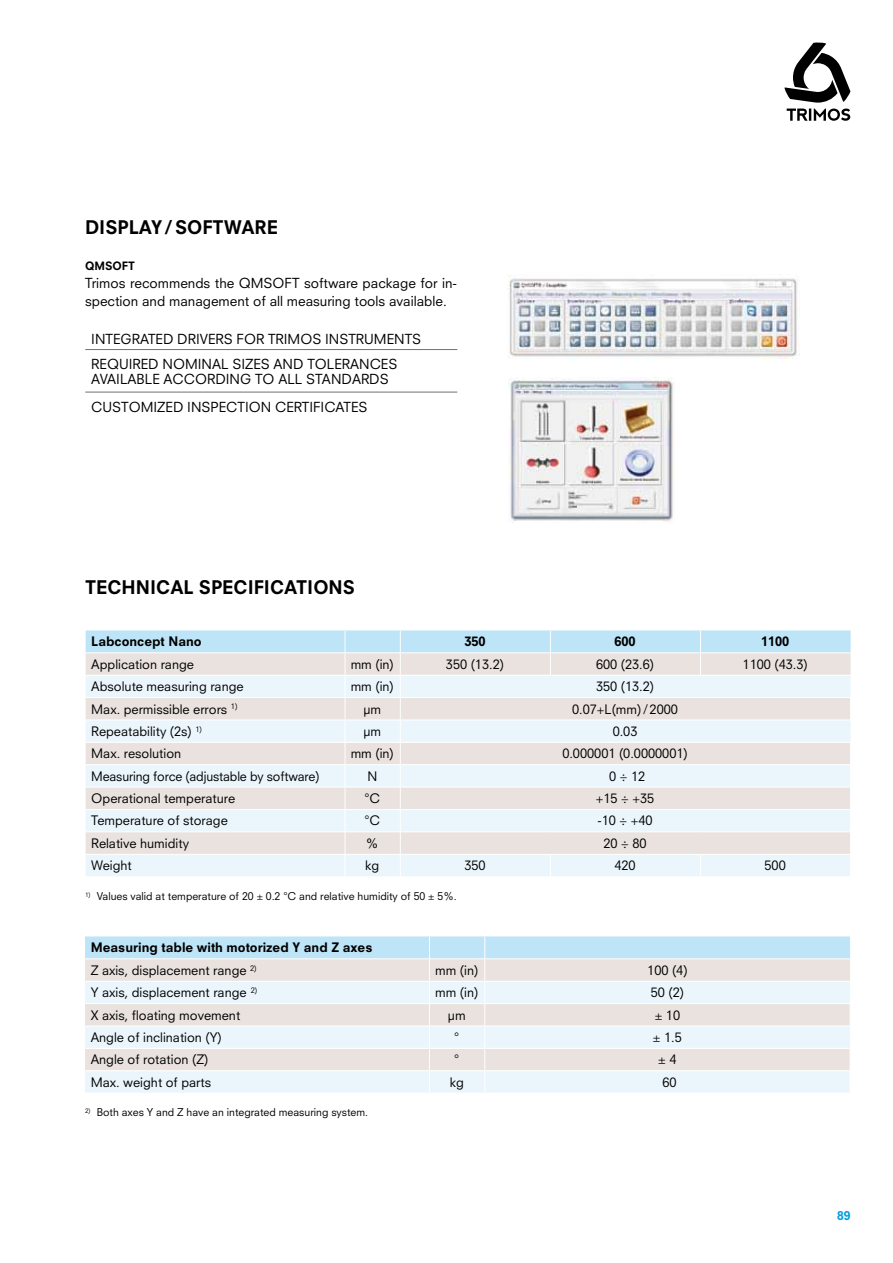
<style>
.page{position:relative;width:893px;height:1263px;background:#fff}
.page>*{position:absolute;margin:0;border:0;box-sizing:border-box;transform-origin:0 0}
.t1{font:800 18.3px "Neuzeit S";color:#000}
.t2{font:13.5px/25.5px "Neuzeit S";color:#000}
.t3{font:12.75px "Neuzeit S";color:#000}
.t4{font:800 12.75px/22.5px "Neuzeit S";color:#000}
.t5{font:800 12px "Neuzeit S";color:#009ee0}
.t6{font:800 11.25px "Neuzeit S";color:#000}
.t7{font:10.5px "Neuzeit S";color:#000}
.s1{font-weight:400}
</style>
<div class="page">
<svg style="left:784px;top:42px;width:66px;height:79px"></svg>
<img style="left:507px;top:274px;width:292px;height:84px">
<img style="left:508px;top:377px;width:167px;height:146px">
<svg style="left:86px;top:630px;width:765px;height:246px;background:#e7ecee"></svg>
<svg style="left:85px;top:936px;width:765px;height:157px;background:#e4ebef"></svg>
<hr style="left:85px;top:1025px;width:344px;height:1px;background:#fff">
<hr style="left:429px;top:1025px;width:56px;height:1px;background:#fff">
<hr style="left:485px;top:1025px;width:365px;height:1px;background:#fff">
<hr style="left:85px;top:349px;width:372px;height:1px;background:#707172">
<hr style="left:85px;top:392px;width:372px;height:1px;background:#707172">
<h1 class="t1" style="left:85px;top:216px;width:192px">display/ software</h1>
<p class="t6" style="left:85px;top:259px;width:36px">QMSOFT</p>
<p class="t2" style="left:85px;top:274px;width:374px;line-height:18px">Trimos recommends the QMSOFT software package for in&shy;spection and management of all measuring tools available.</p>
<p class="t2" style="left:91px;top:326px;width:331px">INTEGRATED DRIVERS FOR TRIMOS INSTRUMENTS<br>REQUIRED NOMINAL SIZES AND TOLERANCES</p>
<p class="t2" style="left:91px;top:365px;width:299px;line-height:27.5px">AVAILABLE ACCORDING TO ALL STANDARDS<br>CUSTOMIZED INSPECTION CERTIFICATES</p>
<h1 class="t1" style="left:85px;top:576px;width:63px">TECHNIC</h1>
<h1 class="t1" style="left:170px;top:576px;width:74px">AL SPECIFIC</h1>
<h1 class="t1" style="left:284px;top:576px;width:25px">ATION</h1>
<h1 class="t1" style="left:343px;top:576px;width:14px">S</h1>
<p class="t4" style="left:91px;top:630px;width:112px">Labconcept Nano</p>
<p class="t4" style="left:464px;top:630px;width:23px">350</p>
<p class="t4" style="left:614px;top:630px;width:23px">600</p>
<p class="t4" style="left:761px;top:630px;width:30px">1100</p>
<p class="t3" style="left:91px;top:656px;width:104px">Application range</p>
<p class="t3" style="left:351px;top:656px;width:45px">mm (in)</p>
<p class="t3" style="left:446px;top:656px;width:60px">350 (13.2)</p>
<p class="t3" style="left:596px;top:656px;width:60px">600 (23.6)</p>
<p class="t3" style="left:743px;top:656px;width:67px">1100 (43.3)</p>
<p class="t3" style="left:91px;top:679px;width:154px">Absolute measuring range</p>
<p class="t3" style="left:351px;top:679px;width:45px">mm (in)</p>
<p class="t3" style="left:596px;top:679px;width:60px">350 (13.2)</p>
<p class="t3" style="left:91px;top:701px;width:148px">Max. permissible errors <sup>1)</sup></p>
<p class="t3" style="left:363px;top:701px;width:19px">µm</p>
<p class="t3" style="left:572px;top:701px;width:107px">0.07+L(mm)/2000</p>
<p class="t3" style="left:91px;top:723px;width:112px">Repeatability (2s) <sup>1)</sup></p>
<p class="t3" style="left:363px;top:723px;width:19px">µm</p>
<p class="t3" style="left:613px;top:723px;width:26px">0.03</p>
<p class="t3" style="left:91px;top:746px;width:92px">Max. resolution</p>
<p class="t3" style="left:351px;top:746px;width:45px">mm (in)</p>
<p class="t3" style="left:562px;top:746px;width:127px">0.000001 (0.0000001)</p>
<p class="t3" style="left:91px;top:768px;width:230px">Measuring force (adjustable by software)</p>
<p class="t3" style="left:367px;top:768px;width:11px">N</p>
<p class="t3" style="left:609px;top:768px;width:38px">0 ÷ 12</p>
<p class="t3" style="left:91px;top:790px;width:145px">Operational temperature</p>
<p class="t3" style="left:364px;top:790px;width:17px">°C</p>
<p class="t3" style="left:596px;top:790px;width:60px">+15 ÷ +35</p>
<p class="t3" style="left:91px;top:813px;width:138px">Temperature of storage</p>
<p class="t3" style="left:364px;top:813px;width:17px">°C</p>
<p class="t3" style="left:598px;top:813px;width:57px">-10 ÷ +40</p>
<p class="t3" style="left:91px;top:835px;width:99px">Relative humidity</p>
<p class="t3" style="left:366px;top:835px;width:14px">%</p>
<p class="t3" style="left:603px;top:835px;width:45px">20 ÷ 80</p>
<p class="t3" style="left:91px;top:858px;width:42px">Weight</p>
<p class="t3" style="left:365px;top:858px;width:16px">kg</p>
<p class="t3" style="left:464px;top:858px;width:23px">350</p>
<p class="t3" style="left:614px;top:858px;width:23px">420</p>
<p class="t3" style="left:764px;top:858px;width:23px">500</p>
<p class="t7" style="left:85px;top:890px;width:373px"><sup>1)</sup> Values valid at temperature of 20 ± 0.2 °C and relative humidity of 50 ± 5%.</p>
<p class="t4" style="left:91px;top:936px;width:283px">Measuring table with motorized Y and Z axes<br><span class="s1">Z axis, displacement range</span> <sup>2)</sup></p>
<p class="t3" style="left:435px;top:962px;width:45px">mm (in)</p>
<p class="t3" style="left:647px;top:962px;width:42px">100 (4)</p>
<p class="t3" style="left:91px;top:985px;width:168px">Y axis, displacement range <sup>2)</sup></p>
<p class="t3" style="left:435px;top:985px;width:45px">mm (in)</p>
<p class="t3" style="left:651px;top:985px;width:35px">50 (2)</p>
<p class="t3" style="left:91px;top:1007px;width:151px">X axis, floating movement</p>
<p class="t3" style="left:448px;top:1007px;width:19px">µm</p>
<p class="t3" style="left:655px;top:1007px;width:27px">± 10</p>
<p class="t3" style="left:91px;top:1029px;width:133px">Angle of inclination (Y)</p>
<p class="t3" style="left:454px;top:1029px;width:7px">°</p>
<p class="t3" style="left:653px;top:1029px;width:30px">± 1.5</p>
<p class="t3" style="left:91px;top:1052px;width:119px">Angle of rotation (Z)</p>
<p class="t3" style="left:454px;top:1052px;width:7px">°</p>
<p class="t3" style="left:658px;top:1052px;width:20px">± 4</p>
<p class="t3" style="left:91px;top:1074px;width:122px">Max. weight of parts</p>
<p class="t3" style="left:450px;top:1074px;width:16px">kg</p>
<p class="t3" style="left:662px;top:1074px;width:16px">60</p>
<p class="t7" style="left:85px;top:1106px;width:284px"><sup>2)</sup> Both axes Y and Z have an integrated measuring system.</p>
<p class="t5" style="left:837px;top:1209px;width:15px">89</p>
</div>
